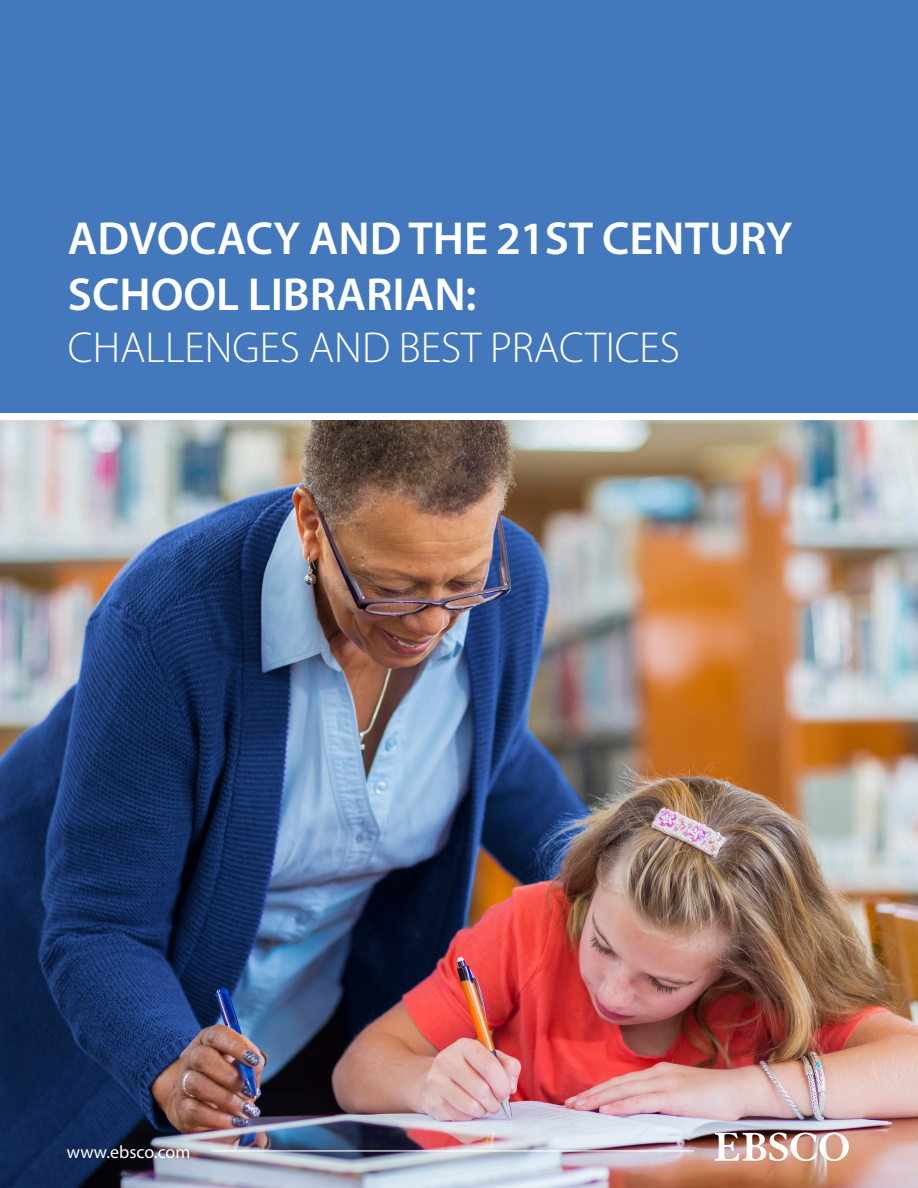
<style>
.page{position:relative;width:918px;height:1188px;background:#fff}
.page>*{position:absolute;margin:0;border:0;box-sizing:border-box;transform-origin:0 0}
.t1{font:600 46.5px/55.8px "Myriad Pro";color:#fff}
.t2{font:300 43.5px "Myriad Pro";color:#fff}
.t3{font:18px "Myriad Pro";color:#fff}
</style>
<div class="page">
<img style="left:0;top:421px;width:918px;height:767px">
<div style="left:0;top:0;width:918px;height:413px;background:#4378bd"></div>
<hr style="left:211px;top:1150px;width:483px;height:1px;background:#fff">
<svg style="left:715px;top:1133px;width:134px;height:28px"></svg>
<p class="t1" style="left:68px;top:209px;width:726px">ADVOCACY AND THE 21ST CENTURY<br>SCHOOL LIBRARIAN:</p>
<p class="t2" style="left:68px;top:324px;width:614px">CHALLENGES AND BEST PRACTICES</p>
<p class="t3" style="left:67px;top:1141px;width:125px">www.ebsco.com</p>
</div>
